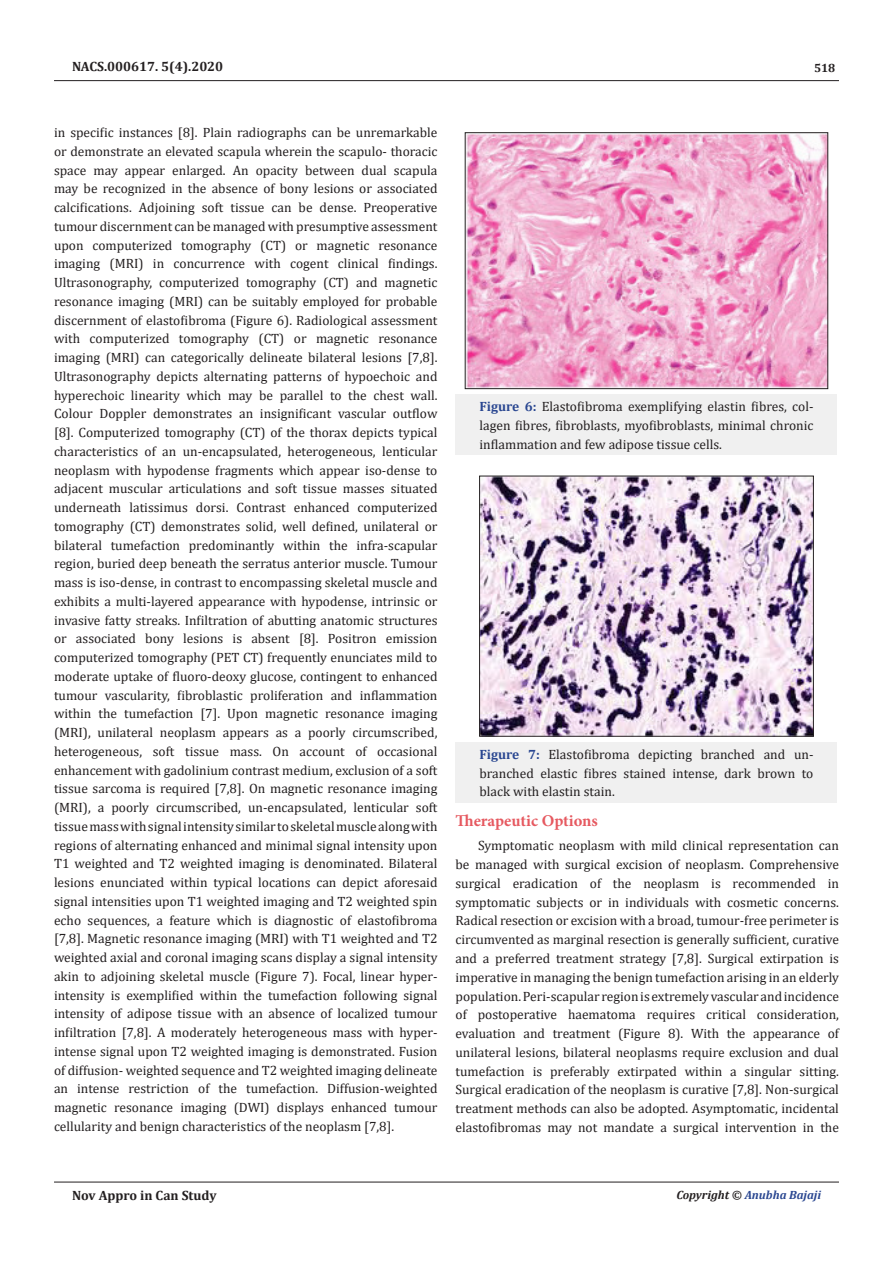
<style>
.page{position:relative;width:893px;height:1263px;background:#fff}
.page>*{position:absolute;margin:0;border:0;box-sizing:border-box;transform-origin:0 0}
.t1{font:700 16.5px "Minion Pro";color:#e65960}
.t2{font:13.5px/18.8px "Cambria";color:#231f20;text-align:justify}
.t3{font:700 13.5px "Cambria";color:#231f20}
.t4{font:italic 700 12px "Cambria";color:#2a4791}
.t5{font:700 12px "Cambria";color:#231f20}
.s1{font-weight:700;color:#2a4791}
.s2{color:#231f20}
</style>
<div class="page">
<hr style="left:54px;top:80px;width:785px;height:1px;background:#231f20">
<hr style="left:54px;top:1182px;width:785px;height:1px;background:#231f20">
<div style="left:455px;top:395px;width:382px;height:60px;background:#f0f0f0"></div>
<img style="left:467px;top:134px;width:359px;height:253px">
<div style="left:465px;top:132px;width:363px;height:257px;border:1px solid #231f20"></div>
<div style="left:455px;top:742px;width:382px;height:60px;background:#f0f0f0"></div>
<img style="left:481px;top:478px;width:331px;height:256px">
<div style="left:479px;top:476px;width:335px;height:260px;border:1px solid #231f20"></div>
<p class="t3" style="left:72px;top:57px;width:153px">NACS.000617. 5(4).2020</p>
<p class="t5" style="left:814px;top:60px;width:23px">518</p>
<p class="t2" style="left:54px;top:123px;width:385px">in specific instances [8]. Plain radiographs can be unremarkable or demonstrate an elevated scapula wherein the scapulo- thoracic space may appear enlarged. An opacity between dual scapula may be recognized in the absence of bony lesions or associated calcifications. Adjoining soft tissue can be dense. Preoperative tumour discernment can be managed with presumptive assessment upon computerized tomography (CT) or magnetic resonance imaging (MRI) in concurrence with cogent clinical findings.<br>Ultrasonography, computerized tomography (CT) and magnetic resonance imaging (MRI) can be suitably employed for probable discernment of elastofibroma (Figure 6). Radiological assessment with computerized tomography (CT) or magnetic resonance imaging (MRI) can categorically delineate bilateral lesions [7,8].<br>Ultrasonography depicts alternating patterns of hypoechoic and hyperechoic linearity which may be parallel to the chest wall.<br>Colour Doppler demonstrates an insignificant vascular outflow [8]. Computerized tomography (CT) of the thorax depicts typical characteristics of an un-encapsulated, heterogeneous, lenticular neoplasm with hypodense fragments which appear iso-dense to adjacent muscular articulations and soft tissue masses situated underneath latissimus dorsi. Contrast enhanced computerized tomography (CT) demonstrates solid, well defined, unilateral or bilateral tumefaction predominantly within the infra-scapular region, buried deep beneath the serratus anterior muscle. Tumour mass is iso-dense, in contrast to encompassing skeletal muscle and exhibits a multi-layered appearance with hypodense, intrinsic or invasive fatty streaks. Infiltration of abutting anatomic structures or associated bony lesions is absent [8]. Positron emission computerized tomography (PET CT) frequently enunciates mild to moderate uptake of fluoro-deoxy glucose, contingent to enhanced tumour vascularity, fibroblastic proliferation and inflammation within the tumefaction [7]. Upon magnetic resonance imaging (MRI), unilateral neoplasm appears as a poorly circumscribed, heterogeneous, soft tissue mass. On account of occasional enhancement with gadolinium contrast medium, exclusion of a soft tissue sarcoma is required [7,8]. On magnetic resonance imaging (MRI), a poorly circumscribed, un-encapsulated, lenticular soft tissue mass with signal intensity similar to skeletal muscle along with regions of alternating enhanced and minimal signal intensity upon T1 weighted and T2 weighted imaging is denominated. Bilateral lesions enunciated within typical locations can depict aforesaid signal intensities upon T1 weighted imaging and T2 weighted spin echo sequences, a feature which is diagnostic of elastofibroma [7,8]. Magnetic resonance imaging (MRI) with T1 weighted and T2 weighted axial and coronal imaging scans display a signal intensity akin to adjoining skeletal muscle (Figure 7). Focal, linear hyper&shy;intensity is exemplified within the tumefaction following signal intensity of adipose tissue with an absence of localized tumour infiltration [7,8]. A moderately heterogeneous mass with hyper&shy;intense signal upon T2 weighted imaging is demonstrated. Fusion of diffusion- weighted sequence and T2 weighted imaging delineate an intense restriction of the tumefaction. Diffusion-weighted magnetic resonance imaging (DWI) displays enhanced tumour cellularity and benign characteristics of the neoplasm [7,8].</p>
<p class="t2" style="left:479px;top:397px;width:335px"><span class="s1">Figure 6:</span> Elastofibroma exemplifying elastin fibres, col&shy;lagen fibres, fibroblasts, myofibroblasts, minimal chronic inflammation and few adipose tissue cells.</p>
<p class="t2" style="left:479px;top:745px;width:335px"><span class="s1">Figure 7:</span> Elastofibroma depicting branched and un&shy;branched elastic fibres stained intense, dark brown to black with elastin stain.</p>
<p class="t1" style="left:455px;top:809px;width:144px">Therapeutic Options</p>
<p class="t2" style="left:455px;top:836px;width:385px;text-indent:22px">Symptomatic neoplasm with mild clinical representation can be managed with surgical excision of neoplasm. Comprehensive surgical eradication of the neoplasm is recommended in symptomatic subjects or in individuals with cosmetic concerns.<br>Radical resection or excision with a broad, tumour-free perimeter is circumvented as marginal resection is generally sufficient, curative and a preferred treatment strategy [7,8]. Surgical extirpation is imperative in managing the benign tumefaction arising in an elderly population. Peri-scapular region is extremely vascular and incidence of postoperative haematoma requires critical consideration, evaluation and treatment (Figure 8). With the appearance of unilateral lesions, bilateral neoplasms require exclusion and dual tumefaction is preferably extirpated within a singular sitting.<br>Surgical eradication of the neoplasm is curative [7,8]. Non-surgical treatment methods can also be adopted. Asymptomatic, incidental elastofibromas may not mandate a surgical intervention in the</p>
<p class="t3" style="left:72px;top:1185px;width:146px">Nov Appro in Can Study</p>
<p class="t4" style="left:676px;top:1186px;width:146px"><span class="s2">Copyright ©</span> Anubha Bajaji</p>
</div>
